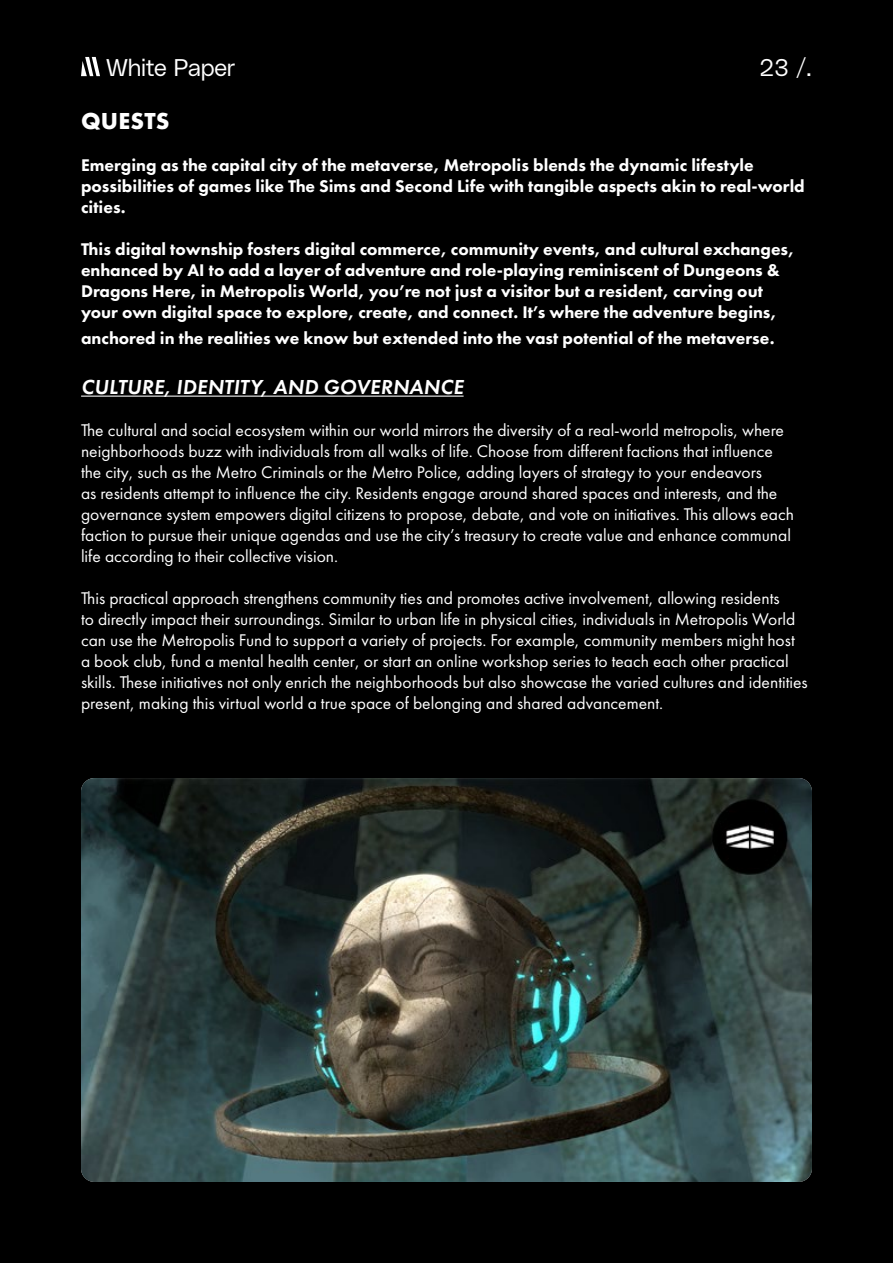
<style>
.page{position:relative;width:893px;height:1263px;background:#000}
.page>*{position:absolute;margin:0;border:0;box-sizing:border-box;transform-origin:0 0}
.t1{font:24px "Poly Sans Slim";letter-spacing:-.015em;color:#fff}
.t2{font:700 24px "Futura PT";letter-spacing:.01em;color:#fff}
.t3{font:italic 600 21px "Futura PT";letter-spacing:.01em;color:#fff}
.t4{font:17.55px/21px "Futura PT";color:#fff}
.t5{font:800 17.55px/21px "Futura PT";color:#fff}
</style>
<div class="page">
<svg style="left:81px;top:57px;width:19px;height:19px"></svg>
<img style="left:81px;top:778px;width:731px;height:404px">
<hr style="left:81px;top:396px;width:383px;height:1px;background:#fff">
<h1 class="t1" style="left:106px;top:50px;width:131px">White Paper</h1>
<h1 class="t1" style="left:759px;top:50px;width:54px">23 /.</h1>
<h1 class="t2" style="left:81px;top:106px;width:90px">QUESTS</h1>
<p class="t5" style="left:81px;top:155px;width:725px">Emerging as the capital city of the metaverse, Metropolis blends the dynamic lifestyle possibilities of games like The Sims and Second Life with tangible aspects akin to real-world cities.</p>
<p class="t5" style="left:81px;top:239px;width:715px">This digital township fosters digital commerce, community events, and cultural exchanges, enhanced by AI to add a layer of adventure and role-playing reminiscent of Dungeons &amp; Dragons Here, in Metropolis World, you’re not just a visitor but a resident, carving out your own digital space to explore, create, and connect. It’s where the adventure begins,</p>
<p class="t5" style="left:81px;top:327px;width:695px">anchored in the realities we know but extended into the vast potential of the metaverse.</p>
<p class="t3" style="left:81px;top:373px;width:384px">CULTURE, IDENTITY, AND GOVERNANCE</p>
<p class="t4" style="left:81px;top:420px;width:714px">The cultural and social ecosystem within our world mirrors the diversity of a real-world metropolis, where neighborhoods buzz with individuals from all walks of life. Choose from different factions that influence the city, such as the Metro Criminals or the Metro Police, adding layers of strategy to your endeavors<br>as residents attempt to influence the city. Residents engage around shared spaces and interests, and the governance system empowers digital citizens to propose, debate, and vote on initiatives. This allows each faction to pursue their unique agendas and use the city’s treasury to create value and enhance communal life according to their collective vision.</p>
<p class="t4" style="left:81px;top:588px;width:728px">This practical approach strengthens community ties and promotes active involvement, allowing residents<br>to directly impact their surroundings. Similar to urban life in physical cities, individuals in Metropolis World can use the Metropolis Fund to support a variety of projects. For example, community members might host a book club, fund a mental health center, or start an online workshop series to teach each other practical skills. These initiatives not only enrich the neighborhoods but also showcase the varied cultures and identities present, making this virtual world a true space of belonging and shared advancement.</p>
</div>
